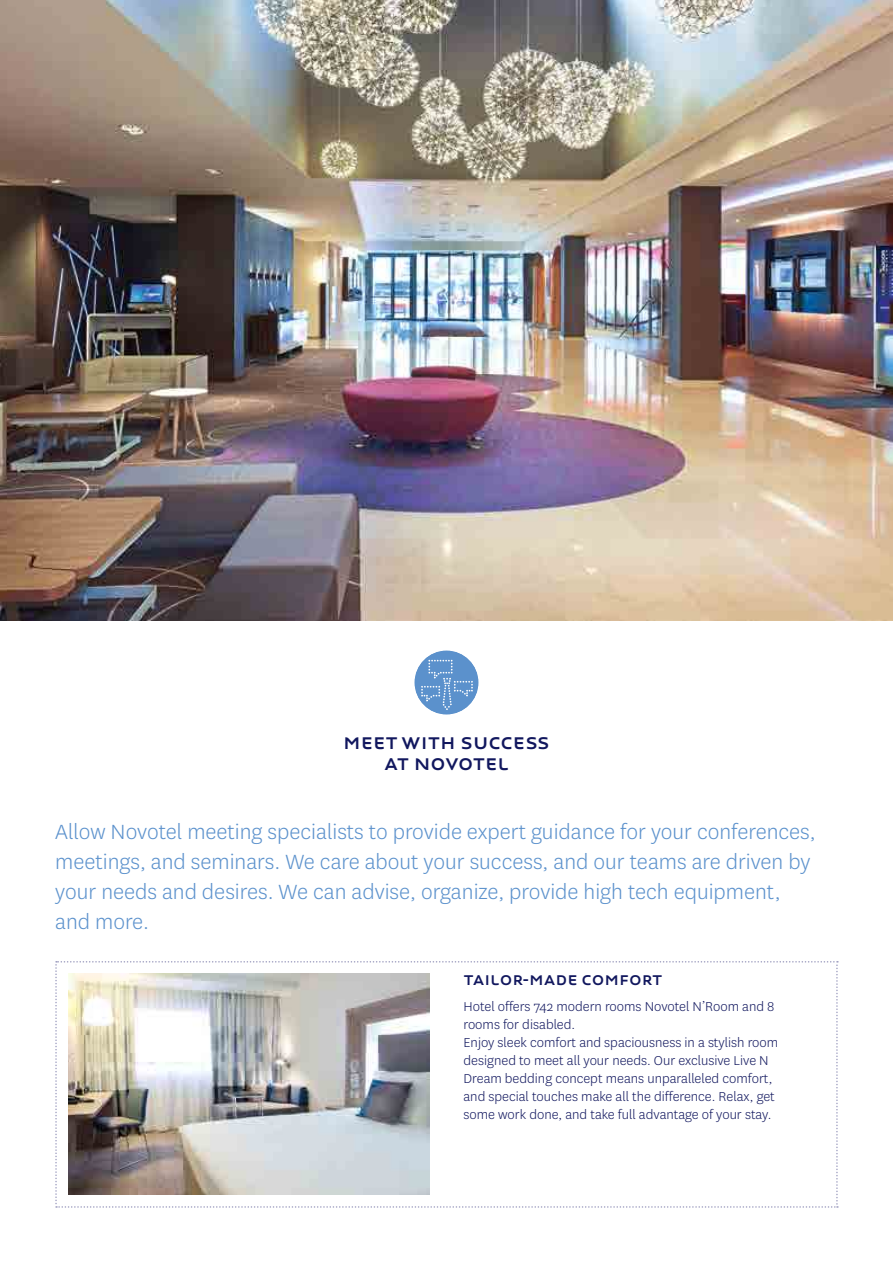
<style>
.page{position:relative;width:893px;height:1263px;background:#fff}
.page>*{position:absolute;margin:0;border:0;box-sizing:border-box;transform-origin:0 0}
.t1{font:300 24px/30px "National";color:#5b91cc}
.t2{font:500 18px/21px "Novotype";color:#11175e;text-align:center}
.t3{font:300 15px/18px "National";color:#11175e}
.t4{font:500 15px "Novotype";color:#11175e}
</style>
<div class="page">
<svg style="left:55px;top:961px;width:783px;height:247px"></svg>
<img style="left:0;top:0;width:893px;height:621px">
<div style="left:415px;top:651px;width:63px;height:63px;background:#5b91cc;border-radius:50%"></div>
<svg style="left:421px;top:660px;width:52px;height:51px"></svg>
<img style="left:68px;top:974px;width:361px;height:221px">
<p class="t2" style="left:343px;top:732px;width:208px">MEET WITH SUCCESS<br>AT NOVOTEL</p>
<p class="t1" style="left:55px;top:816px;width:762px">Allow Novotel meeting specialists to provide expert guidance for your conferences, meetings, and seminars. We care about your success, and our teams are driven by your needs and desires. We can advise, organize, provide high tech equipment, and more.</p>
<p class="t4" style="left:463px;top:971px;width:201px">TAILOR-MADE COMFORT</p>
<p class="t3" style="left:463px;top:997px;width:316px">Hotel offers 742 modern rooms Novotel N’Room and 8 rooms for disabled.<br>Enjoy sleek comfort and spaciousness in a stylish room designed to meet all your needs. Our exclusive Live N Dream bedding concept means unparalleled comfort, and special touches make all the difference. Relax, get some work done, and take full advantage of your stay.</p>
</div>
